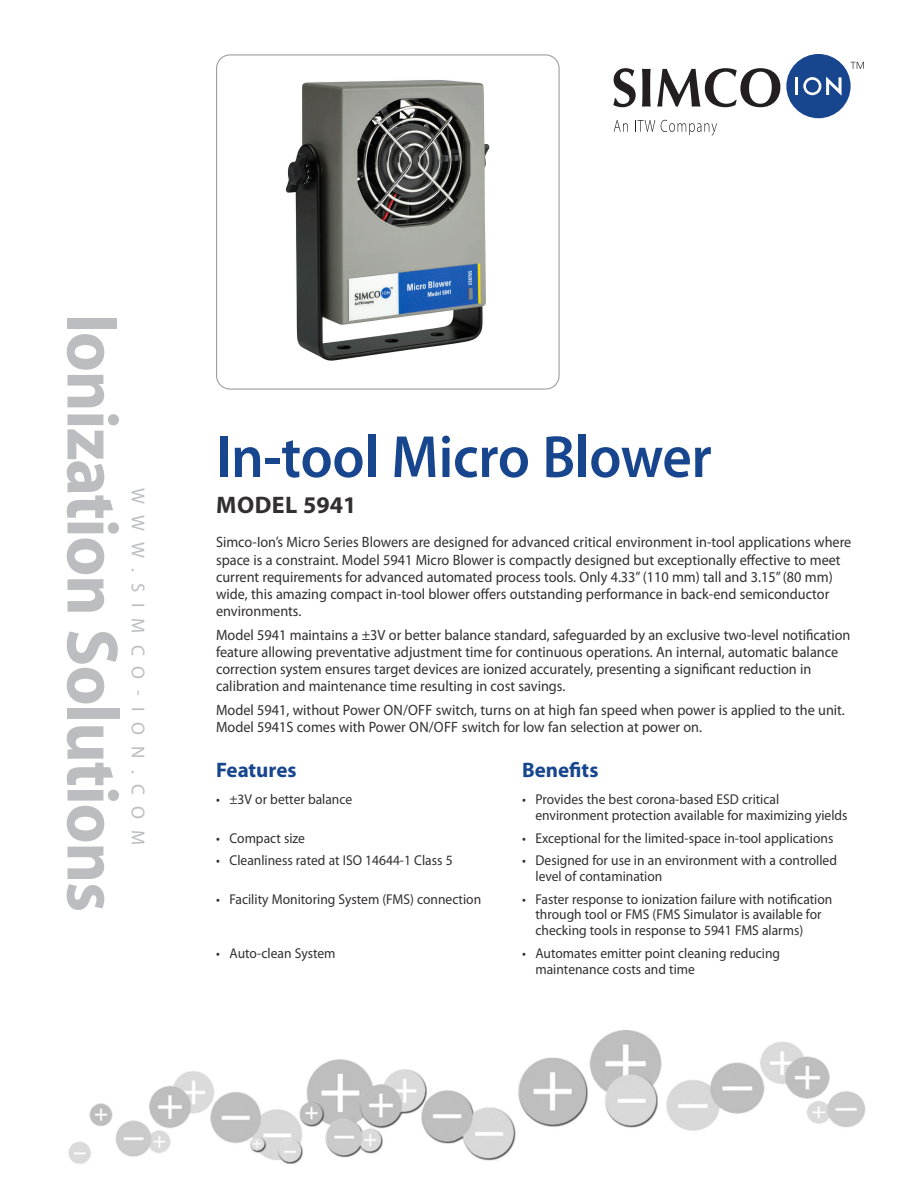
<style>
.page{position:relative;width:918px;height:1188px;background:#fff}
.page>*{position:absolute;margin:0;border:0;box-sizing:border-box;transform-origin:0 0}
.t1{font:700 73.5px "Myriad Pro";letter-spacing:-.02em;color:#bcbdc0;scale:.95 1}
.Cover__Main_head{font:600 60px "Myriad Pro";letter-spacing:-.005em;color:#17468e;scale:.95 1}
.Cover__Subhead{font:700 24px "Myriad Pro";letter-spacing:.02em;color:#312f30}
.Cover__F_B_Head{font:700 21px "Myriad Pro";color:#17468e}
.t2{font:18.75px "Myriad Pro";letter-spacing:.59em;color:#bcbdc0}
.Cover__Body_Copy{font:15px/17.2px "Myriad Pro";color:#312f30;scale:.95 1}
.Cover__F_B_bullets{font:14.25px/15.8px "Myriad Pro";color:#312f30;scale:.95 1}
</style>
<div class="page">
<img style="left:68px;top:1030px;width:798px;height:134px">
<svg style="left:850px;top:62px;width:14px;height:7px"></svg>
<div style="left:786px;top:54px;width:65px;height:64px;background:#17468e;border-radius:50%"></div>
<hr style="left:795px;top:77px;width:3px;height:18px;background:#fff">
<svg style="left:803px;top:77px;width:39px;height:19px"></svg>
<svg style="left:613px;top:68px;width:23px;height:39px"></svg>
<svg style="left:642px;top:69px;width:9px;height:38px"></svg>
<svg style="left:657px;top:68px;width:123px;height:39px"></svg>
<svg style="left:614px;top:120px;width:14px;height:12px"></svg>
<svg style="left:635px;top:120px;width:20px;height:12px"></svg>
<svg style="left:661px;top:120px;width:56px;height:16px"></svg>
<img style="left:285px;top:80px;width:205px;height:281px">
<div style="left:216px;top:54px;width:344px;height:336px;border:1px solid #9d9fa2;border-radius:14px"></div>
<h1 class="t1" style="left:140px;top:314px;width:632px;rotate:90deg">Ionization Solutions</h1>
<p class="t2" style="left:150px;top:488px;width:359px;rotate:90deg">WWW.SIMCO-ION.COM</p>
<p class="Cover__Main_head" style="left:216px;top:419px;width:523px">In-tool Micro Blower</p>
<p class="Cover__Subhead" style="left:216px;top:490px;width:142px">MODEL 5941</p>
<p class="Cover__Body_Copy" style="left:216px;top:533px;width:670px">Simco-Ion’s Micro Series Blowers are designed for advanced critical environment in-tool applications where space is a constraint. Model 5941 Micro Blower is compactly designed but exceptionally effective to meet current requirements for advanced automated process tools. Only 4.33” (110 mm) tall and 3.15” (80 mm) wide, this amazing compact in-tool blower offers outstanding performance in back-end semiconductor environments.</p>
<p class="Cover__Body_Copy" style="left:216px;top:626px;width:669px">Model 5941 maintains a ±3V or better balance standard, safeguarded by an exclusive two-level notification feature allowing preventative adjustment time for continuous operations. An internal, automatic balance correction system ensures target devices are ionized accurately, presenting a significant reduction in calibration and maintenance time resulting in cost savings.</p>
<p class="Cover__Body_Copy" style="left:216px;top:701px;width:663px">Model 5941, without Power ON/OFF switch, turns on at high fan speed when power is applied to the unit.<br>Model 5941S comes with Power ON/OFF switch for low fan selection at power on.</p>
<p class="Cover__F_B_Head" style="left:216px;top:756px;width:82px">Features</p>
<p class="Cover__F_B_Head" style="left:522px;top:756px;width:78px">Benefits</p>
<p class="Cover__F_B_bullets" style="left:216px;top:791px;width:145px">• ±3V or better balance</p>
<p class="Cover__F_B_bullets" style="left:536px;top:791px;width:330px;text-indent:-14px">• Provides the best corona-based ESD critical environment protection available for maximizing yields</p>
<p class="Cover__F_B_bullets" style="left:216px;top:830px;width:95px">• Compact size</p>
<p class="Cover__F_B_bullets" style="left:522px;top:830px;width:329px">• Exceptional for the limited-space in-tool applications</p>
<p class="Cover__F_B_bullets" style="left:216px;top:852px;width:251px">• Cleanliness rated at ISO 14644-1 Class 5</p>
<p class="Cover__F_B_bullets" style="left:536px;top:852px;width:319px;text-indent:-14px">• Designed for use in an environment with a controlled level of contamination</p>
<p class="Cover__F_B_bullets" style="left:216px;top:891px;width:281px">• Facility Monitoring System (FMS) connection</p>
<p class="Cover__F_B_bullets" style="left:536px;top:891px;width:314px;text-indent:-14px">• Faster response to ionization failure with notification through tool or FMS (FMS Simulator is available for checking tools in response to 5941 FMS alarms)</p>
<p class="Cover__F_B_bullets" style="left:216px;top:945px;width:127px">• Auto-clean System</p>
<p class="Cover__F_B_bullets" style="left:536px;top:945px;width:259px;text-indent:-14px">• Automates emitter point cleaning reducing maintenance costs and time</p>
</div>
